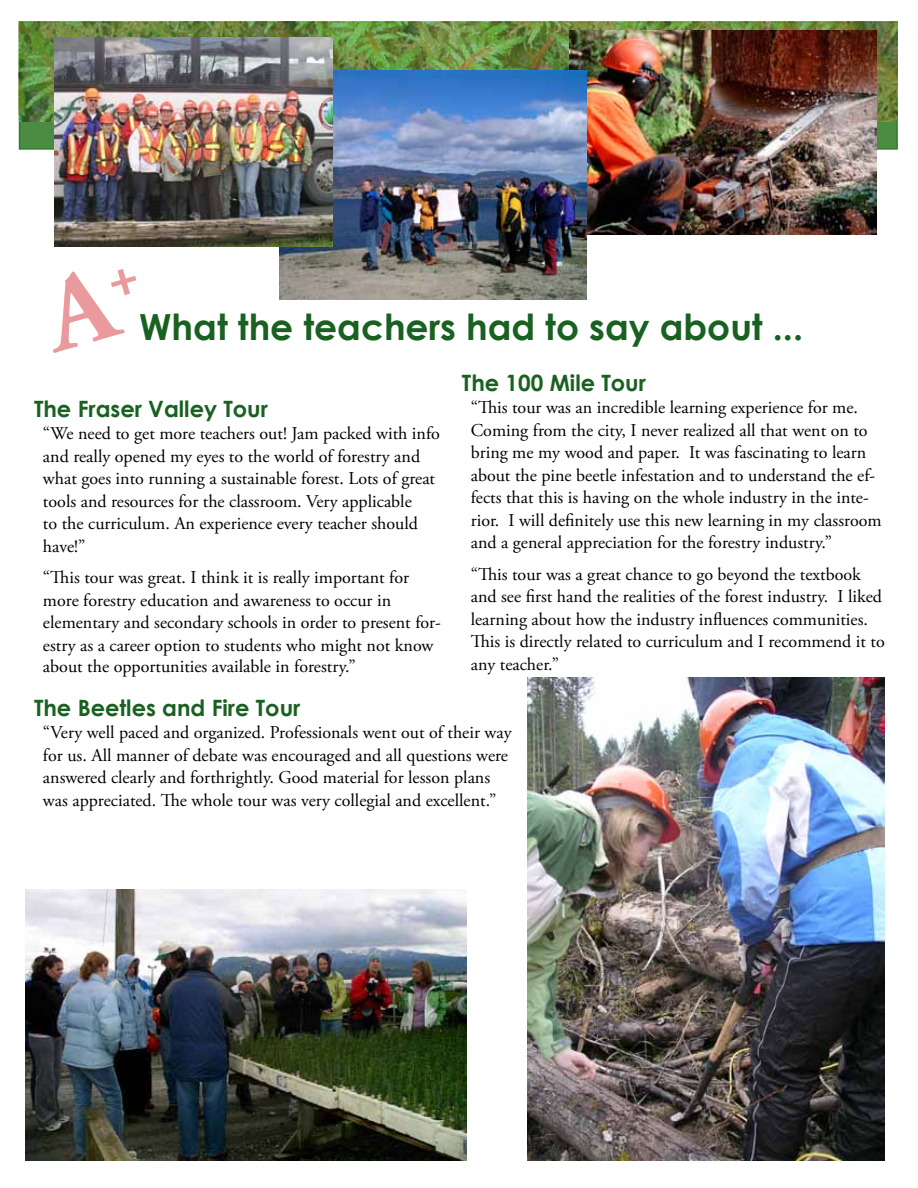
<style>
.page{position:relative;width:918px;height:1188px;background:#fff}
.page>*{position:absolute;margin:0;border:0;box-sizing:border-box;transform-origin:0 0}
.t1{font:700 36px "Century Gothic";color:#196120}
.t2{font:700 22.5px "Century Gothic";color:#196120}
.t3{font:18px/22.5px "Adobe Garamond Pro";color:#000}
</style>
<div class="page">
<div style="left:19px;top:21px;width:879px;height:129px;background:#4c8b42;border:2px solid #2d7d2f"></div>
<img style="left:19px;top:22px;width:879px;height:99px">
<img style="left:570px;top:31px;width:307px;height:204px">
<img style="left:279px;top:71px;width:307px;height:229px">
<img style="left:528px;top:677px;width:357px;height:484px">
<img style="left:54px;top:38px;width:278px;height:209px">
<img style="left:26px;top:890px;width:441px;height:271px">
<h1 class="t1" style="left:139px;top:304px;width:665px">What the teachers had to say about ...</h1>
<p class="t2" style="left:34px;top:394px;width:236px">The Fraser Valley Tour</p>
<p class="t3" style="left:43px;top:423px;width:399px">“We need to get more teachers out! Jam packed with info and really opened my eyes to the world of forestry and what goes into running a sustainable forest. Lots of great tools and resources for the classroom. Very applicable<br>to the curriculum. An experience every teacher should have!”</p>
<p class="t3" style="left:43px;top:567px;width:400px">“This tour was great. I think it is really important for more forestry education and awareness to occur in elementary and secondary schools in order to present for&shy;estry as a career option to students who might not know about the opportunities available in forestry.”</p>
<p class="t2" style="left:34px;top:693px;width:268px">The Beetles and Fire Tour</p>
<p class="t2" style="left:462px;top:369px;width:186px">The 100 Mile Tour</p>
<p class="t3" style="left:471px;top:397px;width:413px">“This tour was an incredible learning experience for me.<br>Coming from the city, I never realized all that went on to bring me my wood and paper. It was fascinating to learn about the pine beetle infestation and to understand the ef&shy;fects that this is having on the whole industry in the inte&shy;rior. I will definitely use this new learning in my classroom and a general appreciation for the forestry industry.”</p>
<p class="t3" style="left:471px;top:563px;width:416px">“This tour was a great chance to go beyond the textbook and see first hand the realities of the forest industry. I liked learning about how the industry influences communities.<br>This is directly related to curriculum and I recommend it to any teacher.”</p>
<p class="t3" style="left:43px;top:722px;width:470px">“Very well paced and organized. Professionals went out of their way for us. All manner of debate was encouraged and all questions were answered clearly and forthrightly. Good material for lesson plans was appreciated. The whole tour was very collegial and excellent.”</p>
</div>
